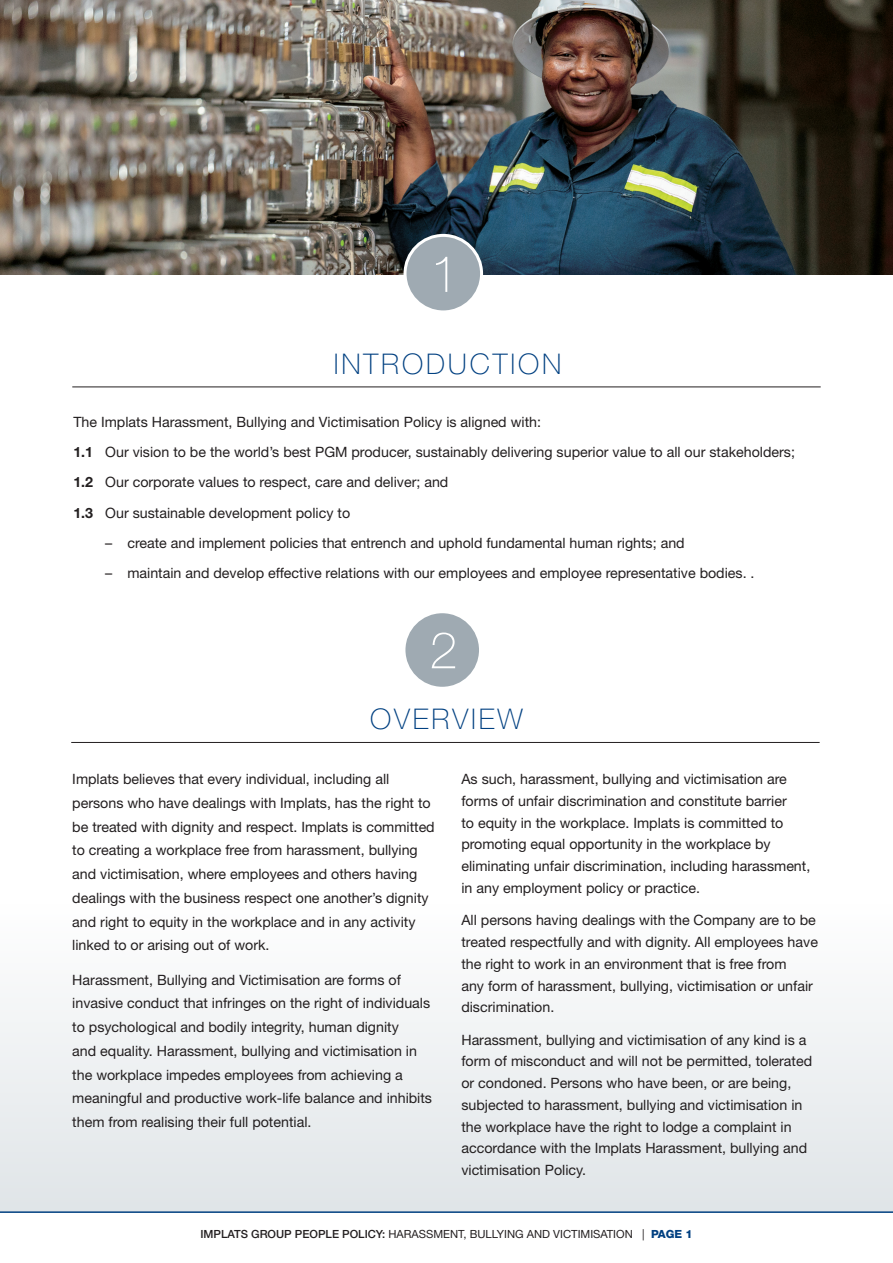
<style>
.page{position:relative;width:893px;height:1263px;background:#fff}
.page>*{position:absolute;margin:0;border:0;box-sizing:border-box;transform-origin:0 0}
.t1{font:100 50.85px "Helvetica Neue LT Std";color:#fff}
.t2{font:100 28.5px "Helvetica Neue LT Std";letter-spacing:.1em;color:#014081}
.t3{font:14.25px/21.8px "Helvetica Neue LT Std";color:#231f20}
.t4{font:11.25px "Helvetica Neue LT Std";color:#231f20}
.s1{font-weight:700}
.s2{font-weight:500}
.s3{font-weight:800;color:#014081}
</style>
<div class="page">
<div style="left:0;top:905px;width:893px;height:307px;background:linear-gradient(to bottom,#fefefe,#e0e5e8)"></div>
<hr style="left:0;top:1211px;width:893px;height:2px;background:#014081">
<img style="left:0;top:0;width:893px;height:274px">
<div style="left:405px;top:235px;width:77px;height:77px;background:#9faab2;border-radius:50%"></div>
<div style="left:403px;top:234px;width:80px;height:79px;border:3px solid #fff;border-radius:50%"></div>
<hr style="left:72px;top:387px;width:749px;height:1px;background:#231f20">
<div style="left:404px;top:612px;width:76px;height:76px;background:#9faab2;border-radius:50%"></div>
<div style="left:402px;top:610px;width:80px;height:80px;border:3px solid #fff;border-radius:50%"></div>
<hr style="left:71px;top:742px;width:749px;height:1px;background:#231f20">
<h1 class="t1" style="left:430px;top:245px;width:30px">1</h1>
<h2 class="t2" style="left:334px;top:347px;width:229px">INTRODUCTION</h2>
<p class="t3" style="left:73px;top:406px;width:723px;line-height:30.3px">The Implats Harassment, Bullying and Victimisation Policy is aligned with:<br><span class="s1">1.1</span> Our vision to be the world’s best PGM producer, sustainably delivering superior value to all our stakeholders; <span class="s1">1.2</span> Our corporate values to respect, care and deliver; and<br><span class="s1">1.3</span> Our sustainable development policy to</p>
<p class="t3" style="left:105px;top:532px;width:581px">– create and implement policies that entrench and uphold fundamental human rights; and</p>
<p class="t3" style="left:105px;top:562px;width:651px">– maintain and develop effective relations with our employees and employee representative bodies. .</p>
<h1 class="t1" style="left:429px;top:621px;width:30px">2</h1>
<h2 class="t2" style="left:370px;top:703px;width:154px">OVERVIEW</h2>
<p class="t3" style="left:72px;top:767px;width:364px;line-height:23.7px">Implats believes that every individual, including all persons who have dealings with Implats, has the right to be treated with dignity and respect. Implats is committed to creating a workplace free from harassment, bullying and victimisation, where employees and others having dealings with the business respect one another’s dignity and right to equity in the workplace and in any activity linked to or arising out of work.</p>
<p class="t3" style="left:72px;top:967px;width:361px;line-height:23.7px">Harassment, Bullying and Victimisation are forms of invasive conduct that infringes on the right of individuals to psychological and bodily integrity, human dignity<br>and equality. Harassment, bullying and victimisation in the workplace impedes employees from achieving a meaningful and productive work-life balance and inhibits them from realising their full potential.</p>
<p class="t3" style="left:461px;top:768px;width:350px">As such, harassment, bullying and victimisation are forms of unfair discrimination and constitute barrier<br>to equity in the workplace. Implats is committed to promoting equal opportunity in the workplace by eliminating unfair discrimination, including harassment, in any employment policy or practice.</p>
<p class="t3" style="left:461px;top:909px;width:358px">All persons having dealings with the Company are to be treated respectfully and with dignity. All employees have the right to work in an environment that is free from<br>any form of harassment, bullying, victimisation or unfair discrimination.</p>
<p class="t3" style="left:461px;top:1028px;width:352px">Harassment, bullying and victimisation of any kind is a form of misconduct and will not be permitted, tolerated or condoned. Persons who have been, or are being, subjected to harassment, bullying and victimisation in the workplace have the right to lodge a complaint in accordance with the Implats Harassment, bullying and victimisation Policy.</p>
<p class="t4" style="left:200px;top:1228px;width:493px"><span class="s2">IMPLATS GROUP PEOPLE POLICY:</span> HARASSMENT, BULLYING AND VICTIMISATION | <span class="s3">PAGE 1</span></p>
</div>
